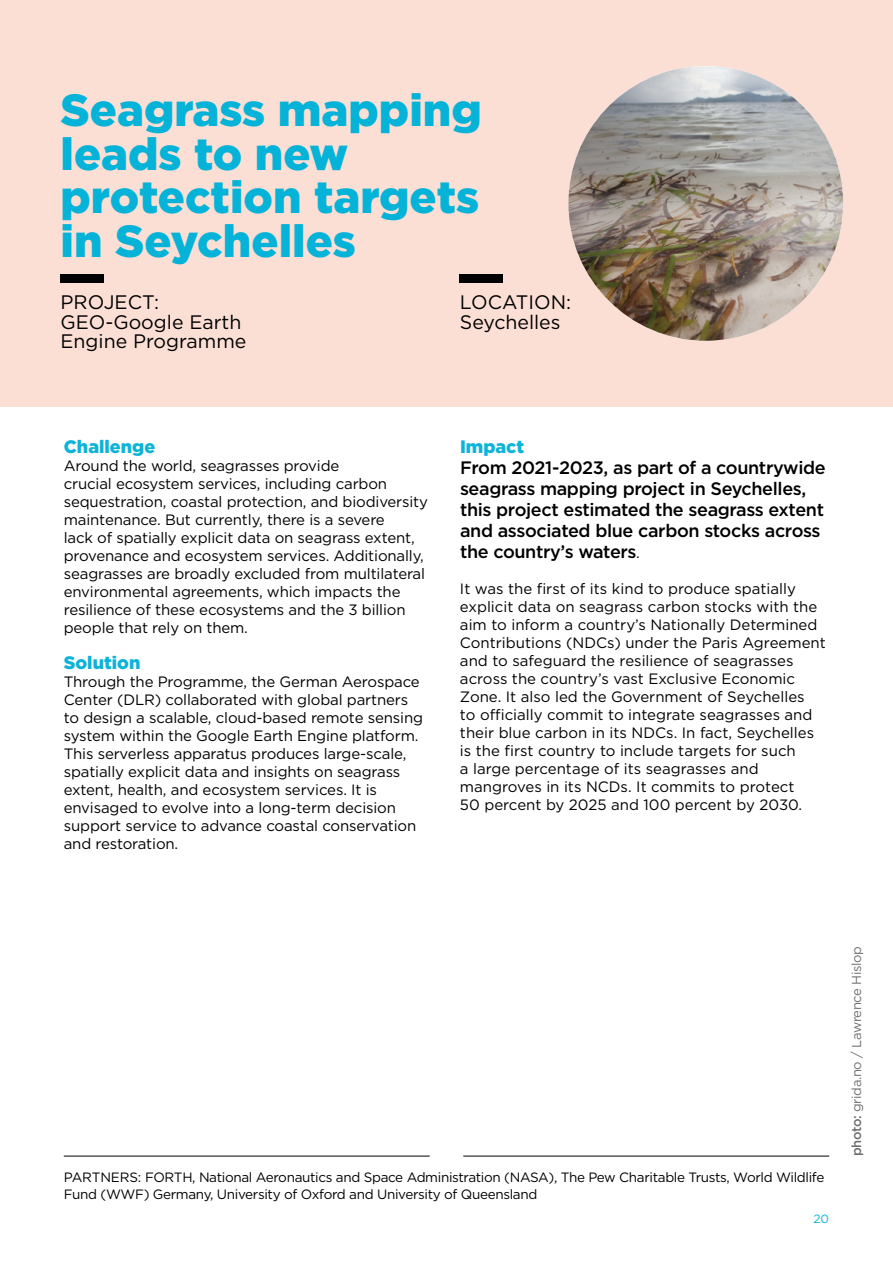
<style>
.page{position:relative;width:893px;height:1263px;background:#fff}
.page>*{position:absolute;margin:0;border:0;box-sizing:border-box;transform-origin:0 0}
.t1{font:900 71.85px "Gotham";color:#000}
.t2{font:900 45px/43.5px "Gotham";color:#04b3d7}
.t3{font:19.5px/19.5px "Gotham";color:#000}
.t4{font:500 18px/21px "Gotham";letter-spacing:-.02em;color:#000}
.t5{font:900 18px "Gotham";color:#0db3d9}
.t6{font:15px/18px "Gotham";letter-spacing:-.01em;color:#000}
.t7{font:13.5px/16.5px "Gotham";letter-spacing:-.025em;color:#000}
.t8{font:13.05px "Gotham";letter-spacing:-.025em;color:#6d6e71}
.t9{font:12px "Gotham";color:#0db3d9}
.s1{font-weight:400;font-size:15px}
.s2{font-weight:500}
</style>
<div class="page">
<div style="left:0;top:0;width:893px;height:407px;background:#fbdfd5"></div>
<img style="left:568px;top:66px;width:275px;height:275px">
<hr style="left:64px;top:1156px;width:366px;height:1px;background:#000">
<hr style="left:463px;top:1156px;width:366px;height:1px;background:#000">
<h2 class="t2" style="left:61px;top:87px;width:423px">Seagrass mapping leads to new protection targets in Seychelles</h2>
<h3 class="t3" style="left:61px;top:292px;width:187px">PROJECT:<br>GEO-Google Earth<br>Engine Programme</h3>
<h3 class="t3" style="left:460px;top:292px;width:113px">LOCATION:<br>Seychelles</h3>
<h1 class="t1" style="left:61px;top:205px;width:45px">_</h1>
<h1 class="t1" style="left:460px;top:205px;width:45px">_</h1>
<p class="t5" style="left:64px;top:436px;width:93px">Challenge</p>
<p class="t6" style="left:64px;top:456px;width:366px">Around the world, seagrasses provide<br>crucial ecosystem services, including carbon sequestration, coastal protection, and biodiversity maintenance. But currently, there is a severe<br>lack of spatially explicit data on seagrass extent, provenance and ecosystem services. Additionally, seagrasses are broadly excluded from multilateral environmental agreements, which impacts the resilience of these ecosystems and the 3 billion people that rely on them.</p>
<p class="t5" style="left:64px;top:652px;width:78px">Solution</p>
<p class="t6" style="left:64px;top:672px;width:361px">Through the Programme, the German Aerospace Center (DLR) collaborated with global partners to design a scalable, cloud-based remote sensing system within the Google Earth Engine platform.<br>This serverless apparatus produces large-scale, spatially explicit data and insights on seagrass extent, health, and ecosystem services. It is envisaged to evolve into a long-term decision support service to advance coastal conservation and restoration.</p>
<p class="t5" style="left:460px;top:436px;width:66px">Impact</p>
<p class="t4" style="left:460px;top:456px;width:367px">From 2021-2023, as part of a countrywide seagrass mapping project in Seychelles, this project estimated the seagrass extent and associated blue carbon stocks across the country’s waters<span class="s1">.</span></p>
<p class="t6" style="left:460px;top:579px;width:367px">It was the first of its kind to produce spatially explicit data on seagrass carbon stocks with the aim to inform a country’s Nationally Determined Contributions (NDCs) under the Paris Agreement and to safeguard the resilience of seagrasses across the country’s vast Exclusive Economic Zone. It also led the Government of Seychelles<br>to officially commit to integrate seagrasses and their blue carbon in its NDCs. In fact, Seychelles is the first country to include targets for such<br>a large percentage of its seagrasses and mangroves in its NCDs. It commits to protect<br>50 percent by 2025 and 100 percent by 2030.</p>
<p class="t7" style="left:64px;top:1169px;width:762px">PARTNERS: FORTH, National Aeronautics and Space Administration (NASA), The Pew Charitable Trusts, World Wildlife<br>Fund (WWF) Germany, University of Oxford and University of Queensland</p>
<p class="t9" style="left:813px;top:1212px;width:17px">20</p>
<p class="t8" style="left:849px;top:1156px;width:212px;rotate:-90deg"><span class="s2">photo:</span> grida.no / Lawrence Hislop</p>
</div>
